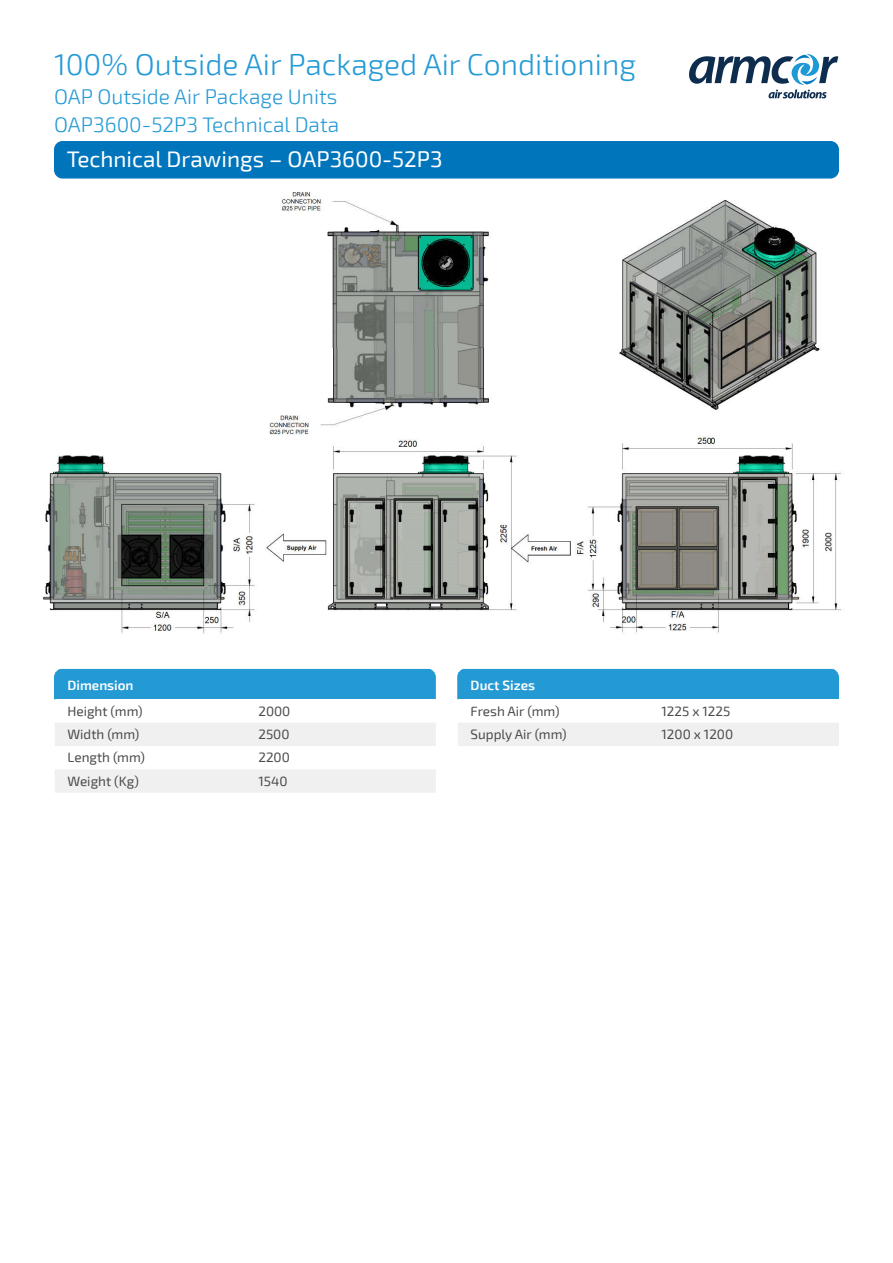
<style>
.page{position:relative;width:893px;height:1263px;background:#fff}
.page>*{position:absolute;margin:0;border:0;box-sizing:border-box;transform-origin:0 0}
.t1{font:300 30px "Exo 2";color:#249ad5}
.Standfirst-White{font:22.5px "Exo 2";color:#fff}
.t2{font:300 21px/28.5px "Exo 2";color:#249ad5}
.t3{font:13.5px/25.8px "Exo 2";color:#4a4a49}
.s1{font-weight:600;color:#fff}
</style>
<div class="page">
<div style="left:54px;top:141px;width:785px;height:38px;background:#0075bc;border-radius:9px"></div>
<svg style="left:55px;top:670px;width:381px;height:123px"></svg>
<hr style="left:54px;top:669px;width:192px;height:1px;background:#249ad5">
<hr style="left:54px;top:670px;width:2px;height:29px;background:#249ad5">
<hr style="left:246px;top:669px;width:190px;height:1px;background:#249ad5">
<svg style="left:458px;top:670px;width:381px;height:76px"></svg>
<hr style="left:457px;top:669px;width:192px;height:1px;background:#249ad5">
<hr style="left:457px;top:670px;width:2px;height:29px;background:#249ad5">
<hr style="left:649px;top:669px;width:190px;height:1px;background:#249ad5">
<img style="left:280px;top:191px;width:541px;height:158px">
<img style="left:43px;top:349px;width:798px;height:285px">
<svg style="left:689px;top:54px;width:149px;height:45px"></svg>
<h3 class="t1" style="left:54px;top:47px;width:583px">100% Outside Air Packaged Air Conditioning</h3>
<h4 class="t2" style="left:54px;top:82px;width:287px">OAP Outside Air Package Units<br>OAP3600-52P3 Technical Data</h4>
<p class="Standfirst-White" style="left:67px;top:146px;width:377px">Technical Drawings – OAP3600-52P3</p>
<p class="t3" style="left:68px;top:672px;width:77px"><span class="s1">Dimension<br></span>Height (mm)</p>
<p class="t3" style="left:258px;top:698px;width:34px">2000</p>
<p class="t3" style="left:471px;top:672px;width:90px"><span class="s1">Duct Sizes<br></span>Fresh Air (mm)</p>
<p class="t3" style="left:662px;top:698px;width:70px">1225 x 1225</p>
<p class="t3" style="left:68px;top:722px;width:73px">Width (mm)</p>
<p class="t3" style="left:258px;top:722px;width:33px">2500</p>
<p class="t3" style="left:68px;top:745px;width:79px">Length (mm)</p>
<p class="t3" style="left:258px;top:745px;width:33px">2200</p>
<p class="t3" style="left:68px;top:768px;width:73px">Weight (Kg)</p>
<p class="t3" style="left:258px;top:768px;width:31px">1540</p>
<p class="t3" style="left:471px;top:722px;width:98px">Supply Air (mm)</p>
<p class="t3" style="left:662px;top:722px;width:73px">1200 x 1200</p>
</div>
